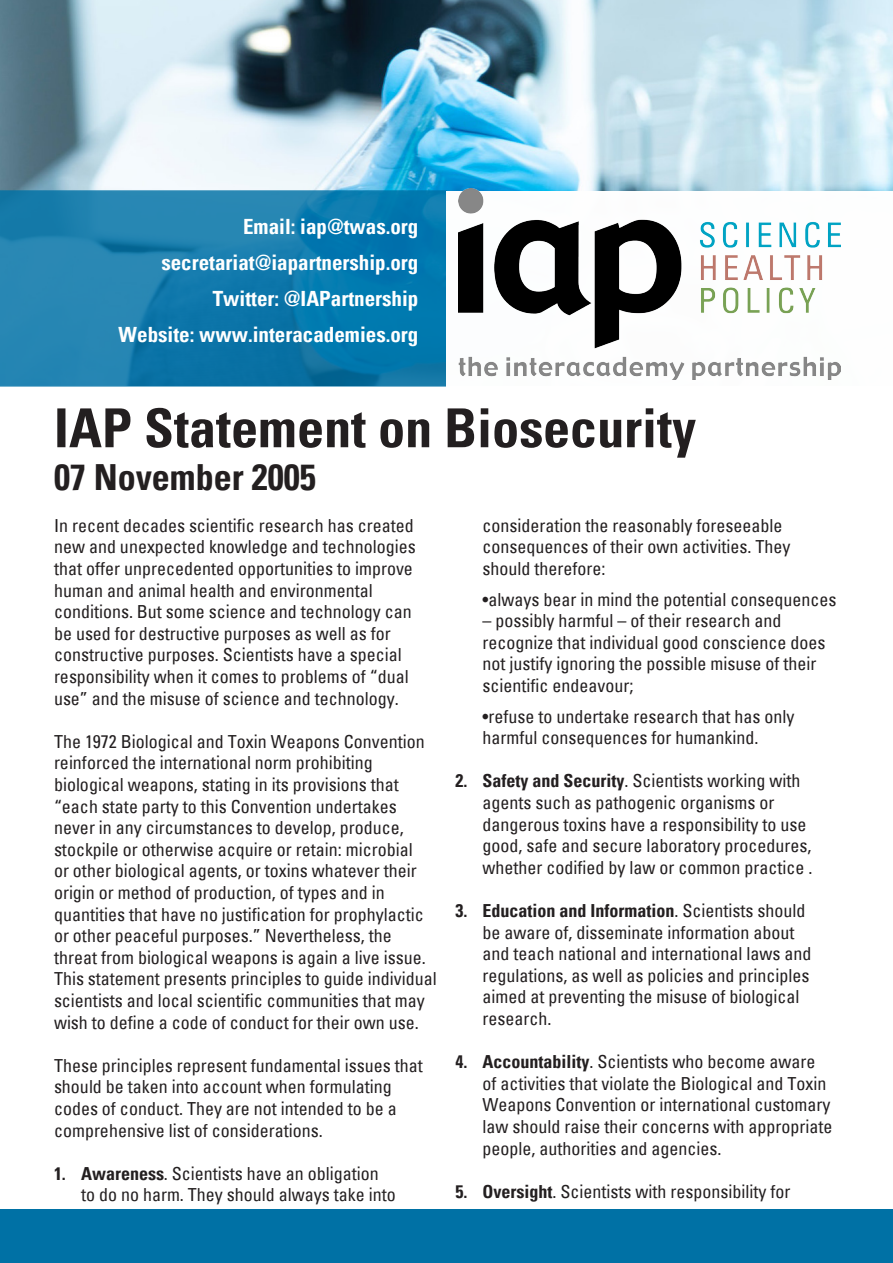
<style>
.page{position:relative;width:893px;height:1263px;background:#fff}
.page>*{position:absolute;margin:0;border:0;box-sizing:border-box;transform-origin:0 0}
.t1{font:700 condensed 54px "Univers";color:#231f20}
.t2{font:700 condensed 36px "Univers";color:#231f20}
.t3{font:700 condensed 21px "Univers";color:#fff}
.t4{font:condensed 18px/21.6px "Univers";color:#231f20}
.s1{font-weight:700}
</style>
<div class="page">
<img style="left:0;top:0;width:893px;height:191px">
<svg style="left:0;top:190px;width:447px;height:197px;background:#147dae"></svg>
<div style="left:0;top:1210px;width:893px;height:53px;background:#0071a5"></div>
<div style="left:446px;top:191px;width:447px;height:196px;background:#fff"></div>
<img style="left:459px;top:189px;width:382px;height:190px">
<p class="t3" style="left:243px;top:214px;width:177px">Email: iap@twas.org</p>
<p class="t3" style="left:161px;top:250px;width:258px">secretariat@iapartnership.org</p>
<p class="t3" style="left:213px;top:286px;width:207px">Twitter: @IAPartnership</p>
<p class="t3" style="left:119px;top:322px;width:301px">Website: www.interacademies.org</p>
<p class="t1" style="left:54px;top:395px;width:644px">IAP Statement on Biosecurity</p>
<p class="t2" style="left:54px;top:455px;width:263px">07 November 2005</p>
<p class="t4" style="left:54px;top:514px;width:363px">In recent decades scientific research has created new and unexpected knowledge and technologies that offer unprecedented opportunities to improve human and animal health and environmental conditions. But some science and technology can be used for destructive purposes as well as for constructive purposes. Scientists have a special responsibility when it comes to problems of “dual use” and the misuse of science and technology.</p>
<p class="t4" style="left:54px;top:730px;width:384px">The 1972 Biological and Toxin Weapons Convention reinforced the international norm prohibiting biological weapons, stating in its provisions that “each state party to this Convention undertakes never in any circumstances to develop, produce, stockpile or otherwise acquire or retain: microbial<br>or other biological agents, or toxins whatever their origin or method of production, of types and in quantities that have no justification for prophylactic or other peaceful purposes.” Nevertheless, the threat from biological weapons is again a live issue.<br>This statement presents principles to guide individual scientists and local scientific communities that may wish to define a code of conduct for their own use.</p>
<p class="t4" style="left:54px;top:1054px;width:370px">These principles represent fundamental issues that should be taken into account when formulating codes of conduct. They are not intended to be a comprehensive list of considerations.</p>
<p class="t4" style="left:81px;top:1162px;width:316px;text-indent:-27px"><span class="s1">1. Awareness</span>. Scientists have an obligation to do no harm. They should always take into</p>
<p class="t4" style="left:482px;top:514px;width:309px">consideration the reasonably foreseeable consequences of their own activities. They should therefore:</p>
<p class="t4" style="left:482px;top:588px;width:355px">•always bear in mind the potential consequences</p>
<p class="t4" style="left:482px;top:610px;width:344px">– possibly harmful – of their research and recognize that individual good conscience does not justify ignoring the possible misuse of their scientific endeavour;</p>
<p class="t4" style="left:482px;top:705px;width:313px">•refuse to undertake research that has only harmful consequences for humankind.</p>
<p class="t4" style="left:482px;top:770px;width:331px;text-indent:-27px"><span class="s1">2. Safety and Security</span>. Scientists working with agents such as pathogenic organisms or dangerous toxins have a responsibility to use good, safe and secure laboratory procedures, whether codified by law or common practice .</p>
<p class="t4" style="left:482px;top:899px;width:330px;text-indent:-27px"><span class="s1">3. Education and Information</span>. Scientists should be aware of, disseminate information about and teach national and international laws and regulations, as well as policies and principles aimed at preventing the misuse of biological research.</p>
<p class="t4" style="left:482px;top:1051px;width:351px;text-indent:-27px"><span class="s1">4. Accountability</span>. Scientists who become aware of activities that violate the Biological and Toxin Weapons Convention or international customary law should raise their concerns with appropriate people, authorities and agencies.</p>
<p class="t4" style="left:455px;top:1180px;width:336px"><span class="s1">5. Oversight</span>. Scientists with responsibility for</p>
</div>
